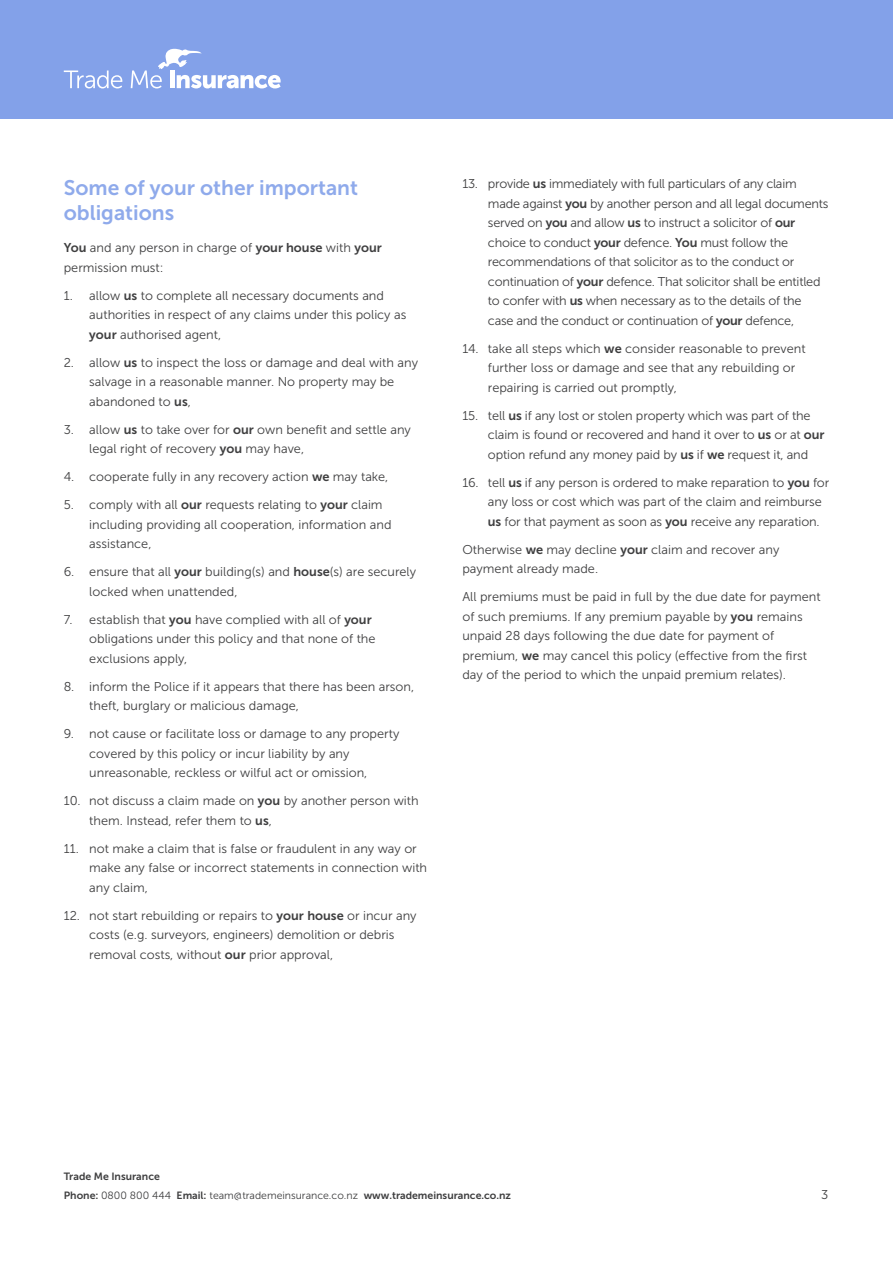
<style>
.page{position:relative;width:893px;height:1263px;background:#fff}
.page>*{position:absolute;margin:0;border:0;box-sizing:border-box;transform-origin:0 0}
.t1{font:21px/25.5px "Museo Sans 700";color:#8faaeb}
.t2{font:12.75px/19.5px "Museo Sans 300";color:#3e3e3f}
.t3{font:12.75px/19.5px "Museo Sans 300";letter-spacing:-.02em;color:#3e3e3f}
.t4{font:10.5px/19.2px "Museo Sans 700";color:#3e3e3f}
.s1{font-family:"Museo Sans 700"}
.s2{font-family:"Museo Sans 300"}
</style>
<div class="page">
<div style="left:0;top:0;width:893px;height:119px;background:#83a1e9"></div>
<svg style="left:64px;top:70px;width:58px;height:18px"></svg>
<svg style="left:131px;top:48px;width:150px;height:40px"></svg>
<h1 class="t1" style="left:64px;top:175px;width:296px">Some of your other important obligations</h1>
<p class="t2" style="left:64px;top:238px;width:319px"><span class="s1">You</span> and any person in charge of <span class="s1">your house</span> with <span class="s1">your </span>permission must:</p>
<p class="t2" style="left:89px;top:286px;width:319px;text-indent:-26px">1. allow <span class="s1">us</span> to complete all necessary documents and authorities in respect of any claims under this policy as <span class="s1">your</span> authorised agent,</p>
<p class="t2" style="left:89px;top:353px;width:330px;text-indent:-26px">2. allow <span class="s1">us</span> to inspect the loss or damage and deal with any salvage in a reasonable manner. No property may be abandoned to <span class="s1">us</span>,</p>
<p class="t2" style="left:89px;top:420px;width:323px;text-indent:-26px">3. allow <span class="s1">us</span> to take over for <span class="s1">our</span> own benefit and settle any legal right of recovery <span class="s1">you</span> may have,</p>
<p class="t2" style="left:64px;top:467px;width:326px">4. cooperate fully in any recovery action <span class="s1">we</span> may take,</p>
<p class="t2" style="left:89px;top:495px;width:304px;text-indent:-26px">5. comply with all <span class="s1">our</span> requests relating to <span class="s1">your</span> claim including providing all cooperation, information and assistance,</p>
<p class="t2" style="left:89px;top:562px;width:328px;text-indent:-26px">6. ensure that all <span class="s1">your</span> building(s) and <span class="s1">house</span>(s) are securely locked when unattended,</p>
<p class="t2" style="left:89px;top:610px;width:288px;text-indent:-26px">7. establish that <span class="s1">you</span> have complied with all of <span class="s1">your </span>obligations under this policy and that none of the exclusions apply,</p>
<p class="t2" style="left:89px;top:677px;width:326px;text-indent:-26px">8. inform the Police if it appears that there has been arson, theft, burglary or malicious damage,</p>
<p class="t2" style="left:89px;top:724px;width:312px;text-indent:-26px">9. not cause or facilitate loss or damage to any property covered by this policy or incur liability by any unreasonable, reckless or wilful act or omission,</p>
<p class="t2" style="left:89px;top:791px;width:331px;text-indent:-26px">10. not discuss a claim made on <span class="s1">you</span> by another person with them. Instead, refer them to <span class="s1">us</span>,</p>
<p class="t2" style="left:89px;top:839px;width:339px;text-indent:-26px">11. not make a claim that is false or fraudulent in any way or make any false or incorrect statements in connection with any claim,</p>
<p class="t2" style="left:89px;top:906px;width:329px;text-indent:-26px">12. not start rebuilding or repairs to <span class="s1">your house</span> or incur any costs (e.g. surveyors, engineers) demolition or debris removal costs, without <span class="s1">our</span> prior approval,</p>
<p class="t3" style="left:488px;top:174px;width:342px;text-indent:-26px">13. provide <span class="s1">us</span> immediately with full particulars of any claim made against <span class="s1">you</span> by another person and all legal documents served on <span class="s1">you</span> and allow <span class="s1">us</span> to instruct a solicitor of <span class="s1">our </span>choice to conduct <span class="s1">your</span> defence. <span class="s1">You</span> must follow the recommendations of that solicitor as to the conduct or continuation of <span class="s1">your</span> defence. That solicitor shall be entitled to confer with <span class="s1">us</span> when necessary as to the details of the case and the conduct or continuation of <span class="s1">your</span> defence,</p>
<p class="t2" style="left:488px;top:339px;width:319px;text-indent:-26px">14. take all steps which <span class="s1">we</span> consider reasonable to prevent further loss or damage and see that any rebuilding or repairing is carried out promptly,</p>
<p class="t2" style="left:488px;top:406px;width:338px;text-indent:-26px">15. tell <span class="s1">us</span> if any lost or stolen property which was part of the claim is found or recovered and hand it over to <span class="s1">us</span> or at <span class="s1">our </span>option refund any money paid by <span class="s1">us</span> if <span class="s1">we</span> request it, and</p>
<p class="t2" style="left:488px;top:473px;width:343px;text-indent:-26px">16. tell <span class="s1">us</span> if any person is ordered to make reparation to <span class="s1">you</span> for any loss or cost which was part of the claim and reimburse <span class="s1">us</span> for that payment as soon as <span class="s1">you</span> receive any reparation.</p>
<p class="t2" style="left:462px;top:540px;width:318px">Otherwise <span class="s1">we</span> may decline <span class="s1">your</span> claim and recover any payment already made.</p>
<p class="t2" style="left:462px;top:587px;width:360px">All premiums must be paid in full by the due date for payment of such premiums. If any premium payable by <span class="s1">you</span> remains unpaid 28 days following the due date for payment of premium, <span class="s1">we</span> may cancel this policy (effective from the first day of the period to which the unpaid premium relates).</p>
<p class="t4" style="left:64px;top:1167px;width:449px">Trade Me Insurance<br>Phone: <span class="s2">0800 800 444</span> Email: <span class="s2">team@trademeinsurance.co.nz</span> www.trademeinsurance.co.nz</p>
<p class="t2" style="left:821px;top:1185px;width:9px">3</p>
</div>
